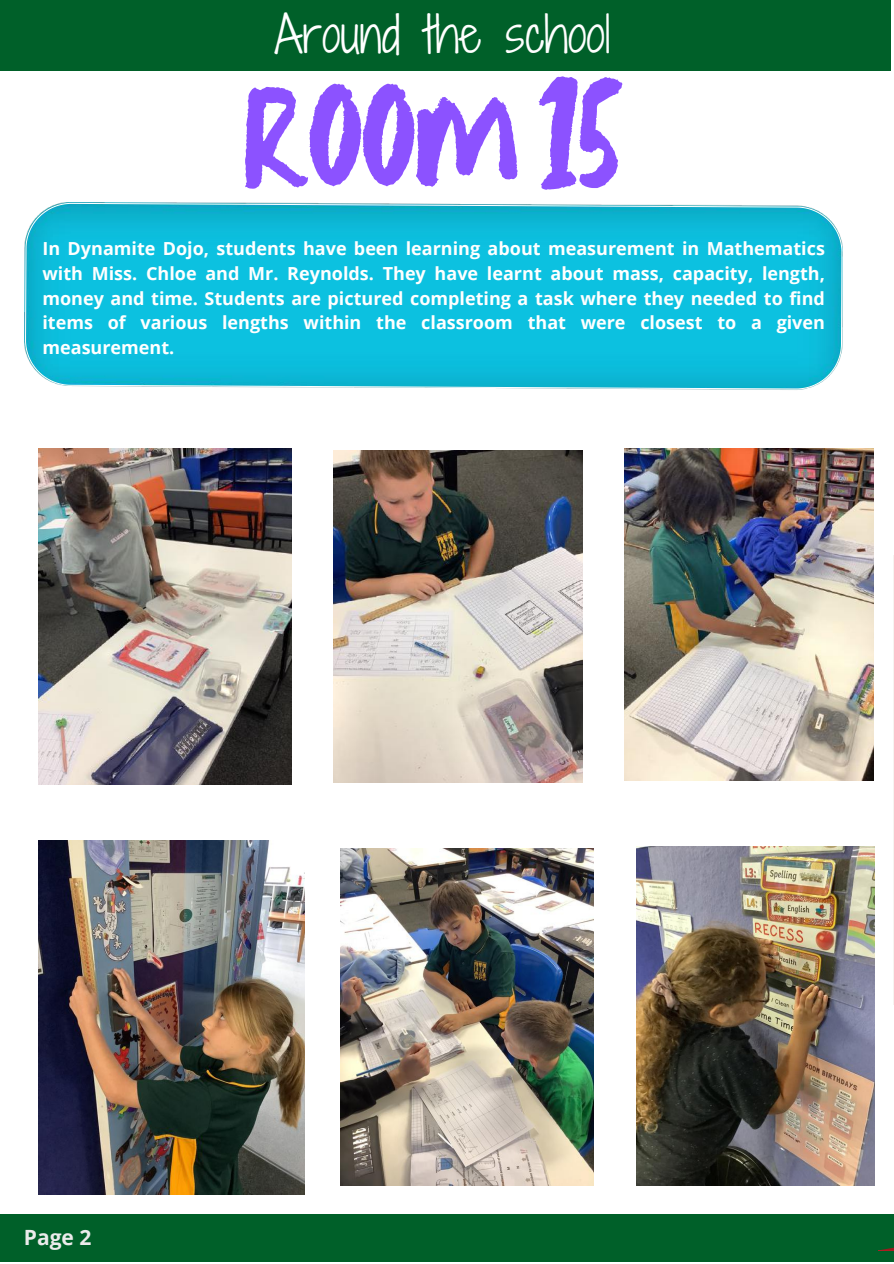
<style>
.page{position:relative;width:894px;height:1264px;background:#fff}
.page>*{position:absolute;margin:0;border:0;box-sizing:border-box;transform-origin:0 0}
.t1{font:163.35px "TC Milo Regular";letter-spacing:-.03em;color:#8c52ff}
.t2{font:48px "Shadows Into Light Two";color:#fff}
.t3{font:700 21px "Open Sans";color:#ebebeb}
.t4{font:700 18px/24.8px "Open Sans";color:#fff;text-align:justify}
</style>
<div class="page">
<div style="left:0;top:1214px;width:893px;height:47px;background:#006029"></div>
<img style="left:893px;top:555px;width:1px;height:449px">
<div style="left:0;top:0;width:890px;height:70px;background:#006029"></div>
<img style="left:39px;top:449px;width:252px;height:335px">
<img style="left:333px;top:450px;width:249px;height:332px">
<img style="left:624px;top:448px;width:249px;height:332px">
<img style="left:39px;top:840px;width:265px;height:354px">
<img style="left:340px;top:848px;width:253px;height:337px">
<img style="left:636px;top:846px;width:237px;height:339px">
<svg style="left:24px;top:203px;width:818px;height:187px;background:#15bfdc"></svg>
<h2 class="t2" style="left:274px;top:-1px;width:337px">Around the school</h2>
<h1 class="t1" style="left:242px;top:23px;width:385px">ROOM15</h1>
<p class="t4" style="left:42px;top:236px;width:783px">In Dynamite Dojo, students have been learning about measurement in Mathematics with Miss. Chloe and Mr. Reynolds. They have learnt about mass, capacity, length, money and time. Students are pictured completing a task where they needed to find items of various lengths within the classroom that were closest to a given measurement.</p>
<p class="t3" style="left:24px;top:1222px;width:69px">Page 2</p>
</div>
